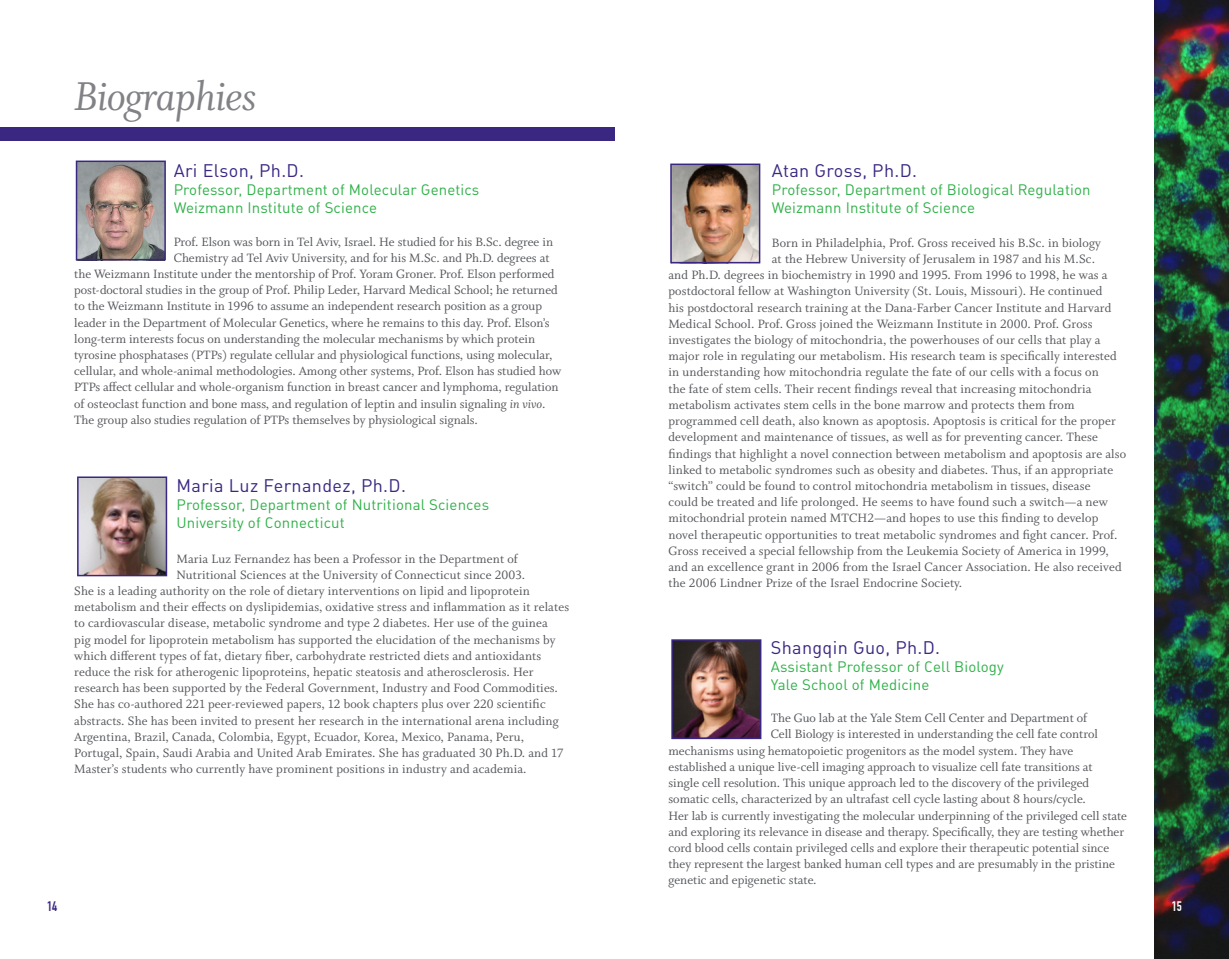
<style>
.page{position:relative;width:1229px;height:959px;background:#fff}
.page>*{position:absolute;margin:0;border:0;box-sizing:border-box;transform-origin:0 0}
.t1{font:45px "Whitman Italic LF";letter-spacing:-.02em;color:#808285}
.BioTitle{font:18px "DINOT";letter-spacing:.02em;color:#3a2782}
.BioTitle-2{font:15px "DINOT";letter-spacing:.01em;color:#30b149}
.t2{font:13.5px/16.2px "Whitman Roman LF";letter-spacing:.01em;color:#54555a}
.t3{font:700 13.5px "DIN Condensed";color:#3a2782}
.t4{font:700 13.5px "DIN Condensed";color:#fff}
.s1{font-family:"Whitman Italic LF"}
</style>
<div class="page">
<div style="left:0;top:127px;width:614px;height:14px;background:#3a2782"></div>
<img style="left:80px;top:479px;width:84px;height:94px">
<div style="left:77px;top:476px;width:90px;height:100px;border:2px solid #3a2782"></div>
<img style="left:673px;top:166px;width:84px;height:94px">
<div style="left:670px;top:163px;width:90px;height:100px;border:2px solid #3a2782"></div>
<img style="left:1154px;top:0;width:74px;height:958px">
<img style="left:674px;top:642px;width:84px;height:94px">
<div style="left:671px;top:639px;width:90px;height:100px;border:2px solid #3a2782"></div>
<img style="left:79px;top:163px;width:84px;height:94px">
<div style="left:76px;top:160px;width:90px;height:100px;border:2px solid #3a2782"></div>
<p class="t1" style="left:74px;top:72px;width:184px">Biographies</p>
<p class="BioTitle" style="left:174px;top:159px;width:132px">Ari Elson, Ph.D.</p>
<p class="BioTitle-2" style="left:174px;top:180px;width:307px">Professor, Department of Molecular Genetics</p>
<p class="BioTitle-2" style="left:174px;top:198px;width:205px">Weizmann Institute of Science</p>
<p class="t2" style="left:174px;top:233px;width:381px">Prof. Elson was born in Tel Aviv, Israel. He studied for his B.Sc. degree in</p>
<p class="t2" style="left:174px;top:250px;width:377px">Chemistry ad Tel Aviv University, and for his M.Sc. and Ph.D. degrees at</p>
<p class="t2" style="left:74px;top:266px;width:482px">the Weizmann Institute under the mentorship of Prof. Yoram Groner. Prof. Elson performed</p>
<p class="t2" style="left:74px;top:282px;width:485px">post-doctoral studies in the group of Prof. Philip Leder, Harvard Medical School; he returned</p>
<p class="t2" style="left:74px;top:298px;width:469px">to the Weizmann Institute in 1996 to assume an independent research position as a group</p>
<p class="t2" style="left:74px;top:314px;width:477px">leader in the Department of Molecular Genetics, where he remains to this day. Prof. Elson’s</p>
<p class="t2" style="left:74px;top:331px;width:462px">long-term interests focus on understanding the molecular mechanisms by which protein</p>
<p class="t2" style="left:74px;top:347px;width:480px">tyrosine phosphatases (PTPs) regulate cellular and physiological functions, using molecular,</p>
<p class="t2" style="left:74px;top:363px;width:488px">cellular, and whole-animal methodologies. Among other systems, Prof. Elson has studied how</p>
<p class="t2" style="left:74px;top:379px;width:486px">PTPs affect cellular and whole-organism function in breast cancer and lymphoma, regulation</p>
<p class="t2" style="left:74px;top:395px;width:473px">of osteoclast function and bone mass, and regulation of leptin and insulin signaling <span class="s1">in vivo</span>.</p>
<p class="t2" style="left:74px;top:412px;width:405px">The group also studies regulation of PTPs themselves by physiological signals.</p>
<p class="BioTitle" style="left:176px;top:474px;width:231px">Maria Luz Fernandez, Ph.D.</p>
<p class="BioTitle-2" style="left:176px;top:495px;width:314px">Professor, Department of Nutritional Sciences</p>
<p class="BioTitle-2" style="left:176px;top:513px;width:170px">University of Connecticut</p>
<p class="t2" style="left:176px;top:550px;width:350px">Maria Luz Fernandez has been a Professor in the Department of<br>Nutritional Sciences at the University of Connecticut since 2003.</p>
<p class="t2" style="left:74px;top:583px;width:496px">She is a leading authority on the role of dietary interventions on lipid and lipoprotein metabolism and their effects on dyslipidemias, oxidative stress and inflammation as it relates to cardiovascular disease, metabolic syndrome and type 2 diabetes. Her use of the guinea<br>pig model for lipoprotein metabolism has supported the elucidation of the mechanisms by which different types of fat, dietary fiber, carbohydrate restricted diets and antioxidants reduce the risk for atherogenic lipoproteins, hepatic steatosis and atherosclerosis. Her research has been supported by the Federal Government, Industry and Food Commodities.<br>She has co-authored 221 peer-reviewed papers, 12 book chapters plus over 220 scientific abstracts. She has been invited to present her research in the international arena including Argentina, Brazil, Canada, Colombia, Egypt, Ecuador, Korea, Mexico, Panama, Peru, Portugal, Spain, Saudi Arabia and United Arab Emirates. She has graduated 30 Ph.D. and 17<br>Master’s students who currently have prominent positions in industry and academia.</p>
<p class="BioTitle" style="left:772px;top:159px;width:147px">Atan Gross, Ph.D.</p>
<p class="BioTitle-2" style="left:772px;top:180px;width:320px">Professor, Department of Biological Regulation</p>
<p class="BioTitle-2" style="left:772px;top:198px;width:205px">Weizmann Institute of Science</p>
<p class="t2" style="left:772px;top:235px;width:330px">Born in Philadelphia, Prof. Gross received his B.Sc. in biology</p>
<p class="t2" style="left:772px;top:251px;width:325px">at the Hebrew University of Jerusalem in 1987 and his M.Sc.</p>
<p class="t2" style="left:668px;top:267px;width:440px">and Ph.D. degrees in biochemistry in 1990 and 1995. From 1996 to 1998, he was a</p>
<p class="t2" style="left:668px;top:283px;width:435px">postdoctoral fellow at Washington University (St. Louis, Missouri). He continued</p>
<p class="t2" style="left:668px;top:300px;width:444px">his postdoctoral research training at the Dana-Farber Cancer Institute and Harvard</p>
<p class="t2" style="left:668px;top:316px;width:426px">Medical School. Prof. Gross joined the Weizmann Institute in 2000. Prof. Gross</p>
<p class="t2" style="left:668px;top:332px;width:433px">investigates the biology of mitochondria, the powerhouses of our cells that play a</p>
<p class="t2" style="left:668px;top:348px;width:450px">major role in regulating our metabolism. His research team is specifically interested</p>
<p class="t2" style="left:668px;top:364px;width:432px">in understanding how mitochondria regulate the fate of our cells with a focus on</p>
<p class="t2" style="left:668px;top:381px;width:424px">the fate of stem cells. Their recent findings reveal that increasing mitochondria</p>
<p class="t2" style="left:668px;top:397px;width:407px">metabolism activates stem cells in the bone marrow and protects them from</p>
<p class="t2" style="left:668px;top:413px;width:449px">programmed cell death, also known as apoptosis. Apoptosis is critical for the proper</p>
<p class="t2" style="left:668px;top:429px;width:431px">development and maintenance of tissues, as well as for preventing cancer. These</p>
<p class="t2" style="left:668px;top:445px;width:459px">findings that highlight a novel connection between metabolism and apoptosis are also</p>
<p class="t2" style="left:668px;top:462px;width:446px">linked to metabolic syndromes such as obesity and diabetes. Thus, if an appropriate</p>
<p class="t2" style="left:668px;top:478px;width:423px">“switch” could be found to control mitochondria metabolism in tissues, disease</p>
<p class="t2" style="left:668px;top:494px;width:441px">could be treated and life prolonged. He seems to have found such a switch—a new</p>
<p class="t2" style="left:668px;top:510px;width:431px">mitochondrial protein named MTCH2—and hopes to use this finding to develop</p>
<p class="t2" style="left:668px;top:526px;width:450px">novel therapeutic opportunities to treat metabolic syndromes and fight cancer. Prof.</p>
<p class="t2" style="left:668px;top:543px;width:442px">Gross received a special fellowship from the Leukemia Society of America in 1999,</p>
<p class="t2" style="left:668px;top:559px;width:455px">and an excellence grant in 2006 from the Israel Cancer Association. He also received</p>
<p class="t2" style="left:668px;top:575px;width:295px">the 2006 Lindner Prize of the Israel Endocrine Society.</p>
<p class="BioTitle" style="left:770px;top:636px;width:171px">Shangqin Guo, Ph.D.</p>
<p class="BioTitle-2" style="left:770px;top:657px;width:235px">Assistant Professor of Cell Biology</p>
<p class="BioTitle-2" style="left:770px;top:675px;width:160px">Yale School of Medicine</p>
<p class="t2" style="left:770px;top:710px;width:318px">The Guo lab at the Yale Stem Cell Center and Department of</p>
<p class="t2" style="left:770px;top:726px;width:329px">Cell Biology is interested in understanding the cell fate control</p>
<p class="t2" style="left:668px;top:742px;width:406px">mechanisms using hematopoietic progenitors as the model system. They have</p>
<p class="t2" style="left:668px;top:759px;width:426px">established a unique live-cell imaging approach to visualize cell fate transitions at</p>
<p class="t2" style="left:668px;top:775px;width:422px">single cell resolution. This unique approach led to the discovery of the privileged somatic cells, characterized by an ultrafast cell cycle lasting about 8 hours/cycle.</p>
<p class="t2" style="left:668px;top:807px;width:460px">Her lab is currently investigating the molecular underpinning of the privileged cell state and exploring its relevance in disease and therapy. Specifically, they are testing whether cord blood cells contain privileged cells and explore their therapeutic potential since they represent the largest banked human cell types and are presumably in the pristine genetic and epigenetic state.</p>
<p class="t3" style="left:47px;top:898px;width:12px">14</p>
<p class="t4" style="left:1171px;top:898px;width:12px">15</p>
</div>
